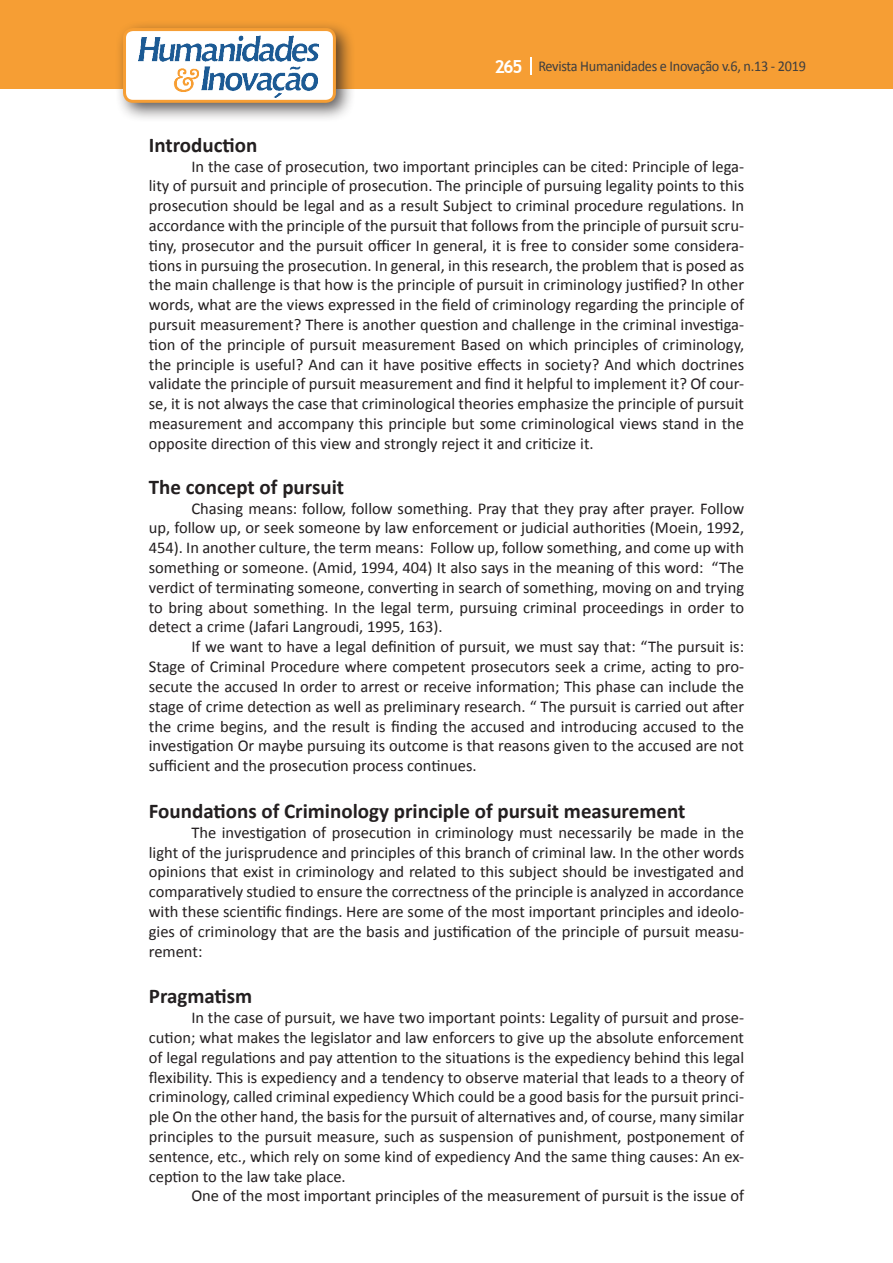
<style>
.page{position:relative;width:893px;height:1263px;background:#fff}
.page>*{position:absolute;margin:0;border:0;box-sizing:border-box;transform-origin:0 0}
.Titulo_2{font:700 21px "Calibri";color:#231f20}
.t1{font:700 18px "Trebuchet MS";color:#fff}
.Texto{font:16.5px/19.8px "Calibri";color:#231f20;text-align:justify}
.texto{font:15px "Calibri";letter-spacing:-.02em;color:#3e3e3f;scale:.95 1}
</style>
<div class="page">
<div style="left:0;top:0;width:893px;height:88px;background:#f69e34"></div>
<svg style="left:530px;top:57px;width:2px;height:18px"></svg>
<div style="left:115px;top:20px;width:241px;height:103px;background:#231f20;opacity:.75"></div>
<div style="left:125px;top:30px;width:209px;height:71px;background:#fff;border-radius:9px"></div>
<img style="left:138px;top:35px;width:181px;height:62px">
<div style="left:123px;top:28px;width:213px;height:75px;border:3px solid #f69e34;border-radius:9px"></div>
<p class="t1" style="left:495px;top:55px;width:30px">265</p>
<p class="texto" style="left:538px;top:57px;width:283px">Revista Humanidades e Inovação v.6, n.13 - 2019</p>
<p class="Titulo_2" style="left:149px;top:131px;width:110px">Introduction</p>
<p class="Texto" style="left:149px;top:156px;width:597px;text-indent:43px">In the case of prosecution, two important principles can be cited: Principle of lega&shy;lity of pursuit and principle of prosecution. The principle of pursuing legality points to this prosecution should be legal and as a result Subject to criminal procedure regulations. In accordance with the principle of the pursuit that follows from the principle of pursuit scru&shy;tiny, prosecutor and the pursuit officer In general, it is free to consider some considera&shy;tions in pursuing the prosecution. In general, in this research, the problem that is posed as the main challenge is that how is the principle of pursuit in criminology justified? In other words, what are the views expressed in the field of criminology regarding the principle of pursuit measurement? There is another question and challenge in the criminal investiga&shy;tion of the principle of pursuit measurement Based on which principles of criminology, the principle is useful? And can it have positive effects in society? And which doctrines validate the principle of pursuit measurement and find it helpful to implement it? Of cour&shy;se, it is not always the case that criminological theories emphasize the principle of pursuit measurement and accompany this principle but some criminological views stand in the opposite direction of this view and strongly reject it and criticize it.</p>
<p class="Titulo_2" style="left:149px;top:473px;width:197px">The concept of pursuit</p>
<p class="Texto" style="left:149px;top:498px;width:597px;text-indent:43px">Chasing means: follow, follow something. Pray that they pray after prayer. Follow up, follow up, or seek someone by law enforcement or judicial authorities (Moein, 1992, 454). In another culture, the term means: Follow up, follow something, and come up with something or someone. (Amid, 1994, 404) It also says in the meaning of this word: “The verdict of terminating someone, converting in search of something, moving on and trying to bring about something. In the legal term, pursuing criminal proceedings in order to detect a crime (Jafari Langroudi, 1995, 163).</p>
<p class="Texto" style="left:149px;top:637px;width:597px;text-indent:43px">If we want to have a legal definition of pursuit, we must say that: “The pursuit is:<br>Stage of Criminal Procedure where competent prosecutors seek a crime, acting to pro&shy;secute the accused In order to arrest or receive information; This phase can include the stage of crime detection as well as preliminary research. “ The pursuit is carried out after the crime begins, and the result is finding the accused and introducing accused to the investigation Or maybe pursuing its outcome is that reasons given to the accused are not sufficient and the prosecution process continues.</p>
<p class="Titulo_2" style="left:149px;top:797px;width:538px">Foundations of Criminology principle of pursuit measurement</p>
<p class="Texto" style="left:149px;top:822px;width:597px;text-indent:43px">The investigation of prosecution in criminology must necessarily be made in the light of the jurisprudence and principles of this branch of criminal law. In the other words opinions that exist in criminology and related to this subject should be investigated and comparatively studied to ensure the correctness of the principle is analyzed in accordance with these scientific findings. Here are some of the most important principles and ideolo&shy;gies of criminology that are the basis and justification of the principle of pursuit measu&shy;rement:</p>
<p class="Titulo_2" style="left:149px;top:983px;width:105px">Pragmatism</p>
<p class="Texto" style="left:149px;top:1008px;width:597px;text-indent:43px">In the case of pursuit, we have two important points: Legality of pursuit and prose&shy;cution; what makes the legislator and law enforcers to give up the absolute enforcement of legal regulations and pay attention to the situations is the expediency behind this legal flexibility. This is expediency and a tendency to observe material that leads to a theory of criminology, called criminal expediency Which could be a good basis for the pursuit princi&shy;ple On the other hand, the basis for the pursuit of alternatives and, of course, many similar principles to the pursuit measure, such as suspension of punishment, postponement of sentence, etc., which rely on some kind of expediency And the same thing causes: An ex&shy;ception to the law take place.</p>
<p class="Texto" style="left:191px;top:1186px;width:554px">One of the most important principles of the measurement of pursuit is the issue of</p>
</div>
